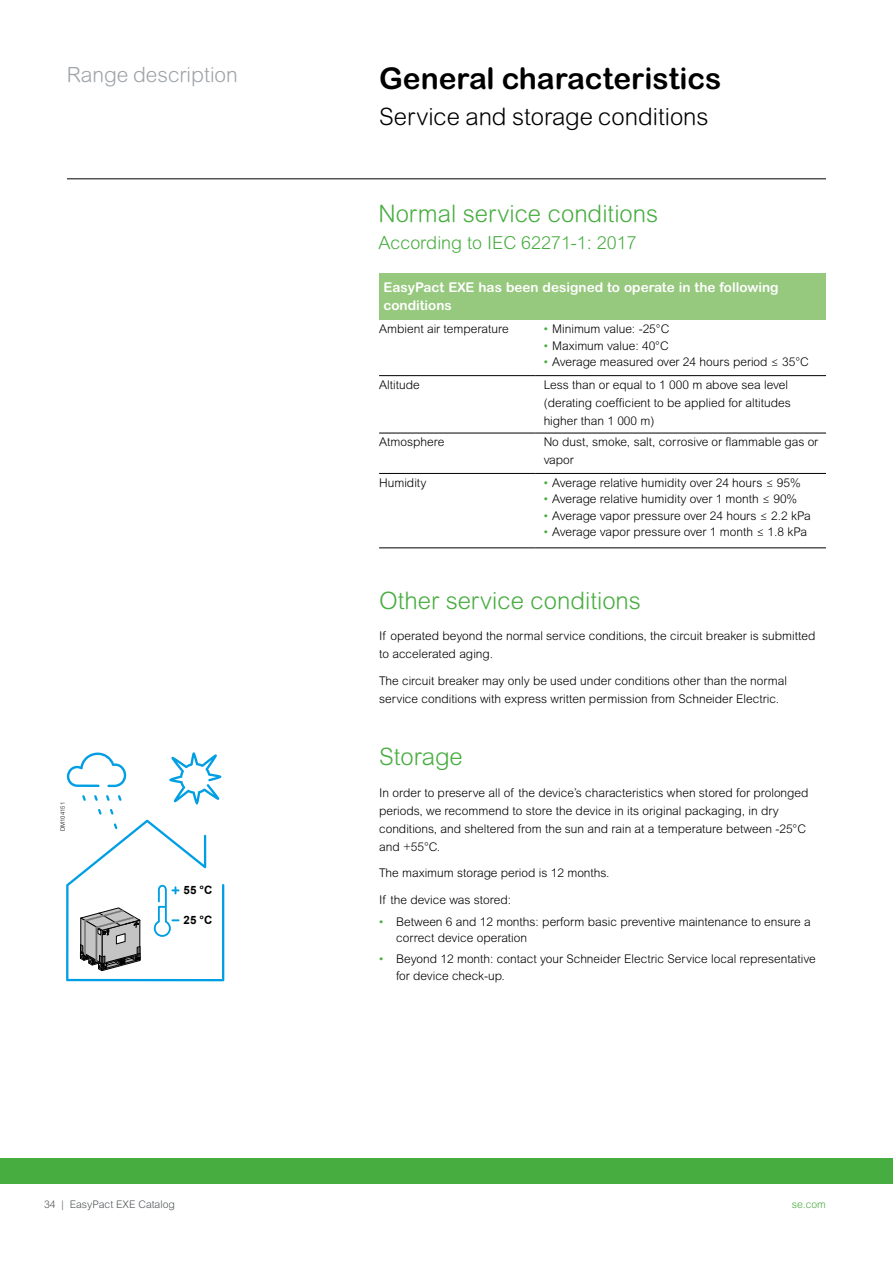
<style>
.page{position:relative;width:893px;height:1263px;background:#fff}
.page>*{position:absolute;margin:0;border:0;box-sizing:border-box;transform-origin:0 0}
.t1{font:700 30px "Arial Rounded MT Pro";color:#000}
.t2{font:300 24px "Arial Rounded MT Pro";color:#48ad40}
.t3{font:300 24px "Arial Rounded MT Pro";color:#000}
.t4{font:300 21px "Arial Rounded MT Pro";color:#9fa4a9}
.t5{font:300 18px "Arial Rounded MT Std";color:#48ad40}
.t6{font:700 13.5px/18px "Arial Rounded MT Std";color:#fff}
.t7{font:300 12px/18px "Arial Rounded MT Std";color:#000}
.t8{font:700 11.55px "Arial";color:#000}
.t9{font:300 10.5px "Arial Rounded MT Std";color:#505456}
.t10{font:300 10.5px "Arial Rounded MT Pro";color:#48ad40}
.t11{font:300 6px "Arial Rounded MT Std";color:#000}
.s1{color:#48ad40}
</style>
<div class="page">
<div style="left:0;top:1158px;width:893px;height:25px;background:#48ad40"></div>
<hr style="left:67px;top:179px;width:759px;height:1px;background:#000">
<div style="left:379px;top:274px;width:447px;height:46px;background:#96c87e"></div>
<hr style="left:379px;top:375px;width:156px;height:1px;background:#000">
<hr style="left:535px;top:375px;width:291px;height:1px;background:#000">
<hr style="left:379px;top:433px;width:156px;height:1px;background:#000">
<hr style="left:535px;top:433px;width:291px;height:1px;background:#000">
<hr style="left:379px;top:473px;width:156px;height:1px;background:#000">
<hr style="left:535px;top:473px;width:291px;height:1px;background:#000">
<hr style="left:379px;top:548px;width:156px;height:1px;background:#000">
<hr style="left:535px;top:548px;width:291px;height:1px;background:#000">
<svg style="left:169px;top:752px;width:52px;height:53px"></svg>
<svg style="left:67px;top:752px;width:59px;height:35px"></svg>
<svg style="left:118px;top:795px;width:4px;height:6px"></svg>
<svg style="left:106px;top:795px;width:4px;height:6px"></svg>
<svg style="left:94px;top:795px;width:4px;height:6px"></svg>
<svg style="left:82px;top:795px;width:4px;height:6px"></svg>
<svg style="left:110px;top:809px;width:3px;height:5px"></svg>
<svg style="left:98px;top:809px;width:4px;height:5px"></svg>
<svg style="left:66px;top:820px;width:158px;height:161px"></svg>
<h3 class="t4" style="left:67px;top:63px;width:172px">Range description</h3>
<p class="t11" style="left:59px;top:831px;width:31px;rotate:-90deg">DM104151</p>
<p class="t8" style="left:184px;top:882px;width:30px">55 °C</p>
<p class="t8" style="left:184px;top:912px;width:30px">25 °C</p>
<p class="t9" style="left:44px;top:1198px;width:132px">34 | EasyPact EXE Catalog</p>
<h1 class="t1" style="left:379px;top:60px;width:344px">General characteristics</h1>
<h2 class="t3" style="left:379px;top:102px;width:331px">Service and storage conditions</h2>
<h2 class="t2" style="left:378px;top:200px;width:281px">Normal service conditions</h2>
<h3 class="t5" style="left:378px;top:233px;width:260px">According to IEC 62271-1: 2017</h3>
<p class="t6" style="left:383px;top:278px;width:397px">EasyPact EXE has been designed to operate in the following conditions</p>
<p class="t7" style="left:379px;top:320px;width:131px">Ambient air temperature</p>
<p class="t7" style="left:544px;top:320px;width:127px"><span class="s1">•</span> Minimum value: -25°C</p>
<p class="t7" style="left:544px;top:337px;width:127px"><span class="s1">•</span> Maximum value: 40°C</p>
<p class="t7" style="left:544px;top:353px;width:267px"><span class="s1">•</span> Average measured over 24 hours period ≤ 35°C</p>
<p class="t7" style="left:379px;top:376px;width:42px">Altitude</p>
<p class="t7" style="left:544px;top:376px;width:249px">Less than or equal to 1 000 m above sea level (derating coefficient to be applied for altitudes higher than 1 000 m)</p>
<p class="t7" style="left:379px;top:433px;width:67px">Atmosphere</p>
<p class="t7" style="left:544px;top:433px;width:276px">No dust, smoke, salt, corrosive or flammable gas or vapor</p>
<p class="t7" style="left:379px;top:473px;width:49px">Humidity</p>
<p class="t7" style="left:544px;top:473px;width:259px"><span class="s1">•</span> Average relative humidity over 24 hours ≤ 95%</p>
<p class="t7" style="left:544px;top:490px;width:255px"><span class="s1">•</span> Average relative humidity over 1 month ≤ 90%</p>
<p class="t7" style="left:544px;top:506px;width:269px"><span class="s1">•</span> Average vapor pressure over 24 hours ≤ 2.2 kPa</p>
<p class="t7" style="left:544px;top:523px;width:265px"><span class="s1">•</span> Average vapor pressure over 1 month ≤ 1.8 kPa</p>
<h2 class="t2" style="left:379px;top:587px;width:263px">Other service conditions</h2>
<p class="t7" style="left:379px;top:627px;width:438px">If operated beyond the normal service conditions, the circuit breaker is submitted to accelerated aging.</p>
<p class="t7" style="left:379px;top:672px;width:410px">The circuit breaker may only be used under conditions other than the normal service conditions with express written permission from Schneider Electric.</p>
<h2 class="t2" style="left:379px;top:743px;width:85px">Storage</h2>
<p class="t7" style="left:379px;top:783px;width:431px">In order to preserve all of the device’s characteristics when stored for prolonged periods, we recommend to store the device in its original packaging, in dry conditions, and sheltered from the sun and rain at a temperature between -25°C and +55°C.</p>
<p class="t7" style="left:379px;top:864px;width:232px">The maximum storage period is 12 months.</p>
<p class="t7" style="left:379px;top:890px;width:134px">If the device was stored:</p>
<p class="t7" style="left:396px;top:913px;width:416px;line-height:16.5px;text-indent:-17px"><span class="s1">•</span> Between 6 and 12 months: perform basic preventive maintenance to ensure a correct device operation</p>
<p class="t7" style="left:396px;top:951px;width:421px;line-height:16.5px;text-indent:-17px"><span class="s1">•</span> Beyond 12 month: contact your Schneider Electric Service local representative for device check-up.</p>
<p class="t10" style="left:792px;top:1198px;width:36px">se.com</p>
</div>
